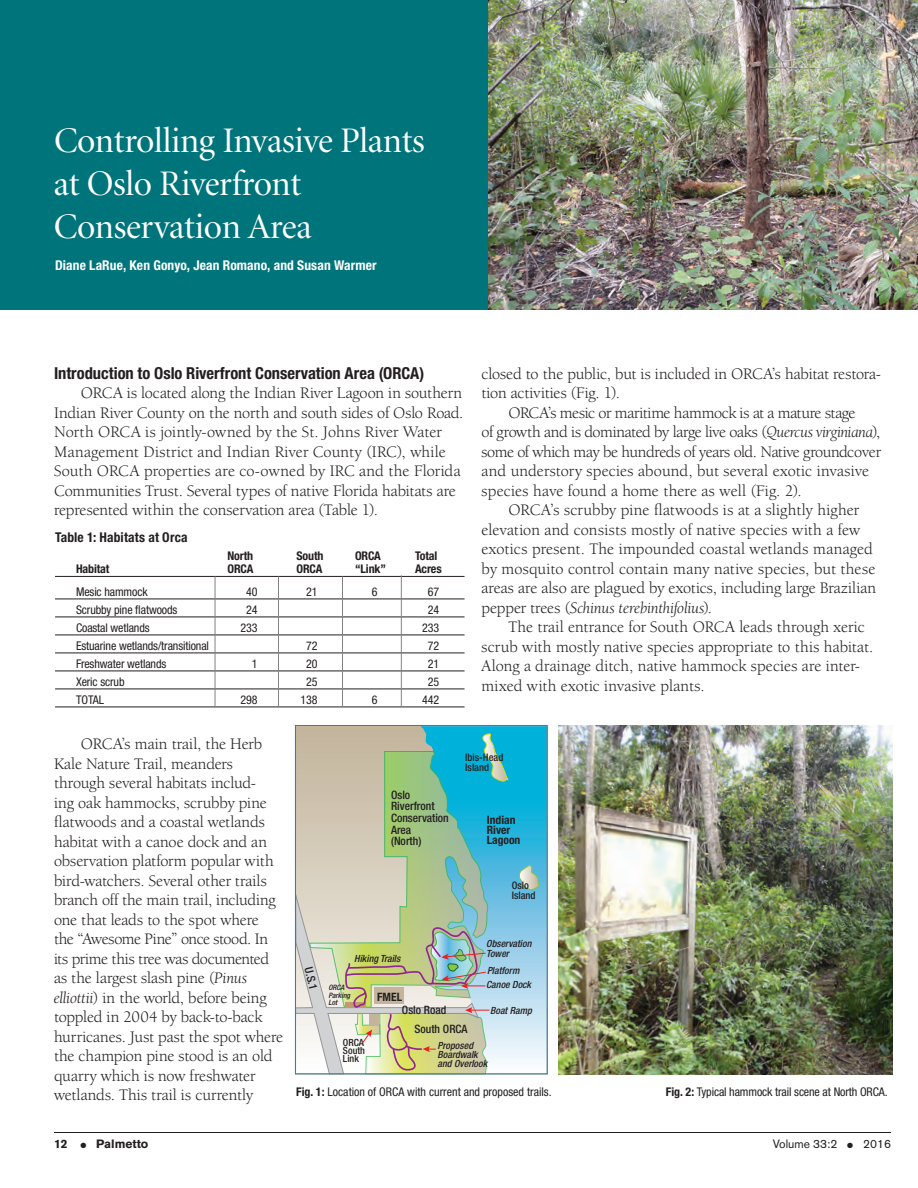
<style>
.page{position:relative;width:918px;height:1188px;background:#fff}
.page>*{position:absolute;margin:0;border:0;box-sizing:border-box;transform-origin:0 0}
.t1{font:36px/43.2px "Minion Display";letter-spacing:-.01em;color:#fff}
.t2{font:16.5px/19.5px "Berkeley Oldstyle IT Cby BT";color:#231f20}
.t3{font:700 condensed 16.5px "Helvetica Neue LT Std";color:#231f20}
.t4{font:700 condensed 13.5px "Helvetica Neue LT Std";letter-spacing:.01em;color:#fff}
.t5{font:700 condensed 13.5px "Helvetica Neue LT Std";letter-spacing:.01em;color:#231f20}
.t6{font:condensed 12px "Helvetica Neue LT Std";letter-spacing:-.01em;color:#231f20}
.t7{font:700 condensed 12px "Helvetica Neue LT Std";letter-spacing:-.01em;color:#231f20}
.t8{font:12px "Akzidenz Grotesk BE";color:#231f20}
.t9{font:700 12px "Akzidenz Grotesk BE";color:#231f20}
.t10{font:500 condensed 11.55px/11.6px "Helvetica Neue LT Std";color:#231f20}
.t11{font:700 condensed 11.55px/9.9px "Helvetica Neue LT Std";color:#231f20}
.t12{font:500 condensed 10.35px/10.4px "Helvetica Neue LT Std";color:#231f20}
.t13{font:italic 500 condensed 9.9px/9.1px "Helvetica Neue LT Std";color:#231f20}
.t14{font:500 condensed 9.9px/8.2px "Helvetica Neue LT Std";color:#231f20;text-align:justify}
.t15{font:italic 500 condensed 7.35px/7.5px "Helvetica Neue LT Std";color:#231f20}
.s1{font-style:italic}
.s2{font-weight:700}
</style>
<div class="page">
<div style="left:0;top:0;width:918px;height:309px;background:#00747b"></div>
<hr style="left:55px;top:576px;width:410px;height:1px;background:#231f20">
<hr style="left:55px;top:599px;width:410px;height:1px;background:#231f20">
<hr style="left:55px;top:617px;width:410px;height:1px;background:#231f20">
<hr style="left:55px;top:635px;width:410px;height:1px;background:#231f20">
<hr style="left:55px;top:653px;width:410px;height:1px;background:#231f20">
<hr style="left:55px;top:671px;width:410px;height:1px;background:#231f20">
<hr style="left:55px;top:689px;width:410px;height:1px;background:#231f20">
<hr style="left:55px;top:707px;width:410px;height:1px;background:#231f20">
<img style="left:558px;top:725px;width:334px;height:349px">
<hr style="left:54px;top:1132px;width:837px;height:1px;background:#231f20">
<img style="left:488px;top:0;width:430px;height:309px">
<hr style="left:215px;top:576px;width:1px;height:131px;background:#808285">
<hr style="left:278px;top:576px;width:1px;height:131px;background:#808285">
<hr style="left:342px;top:576px;width:1px;height:131px;background:#808285">
<hr style="left:401px;top:575px;width:1px;height:131px;background:#808285">
<svg style="left:474px;top:728px;width:72px;height:334px;background:#6ac7e5"></svg>
<svg style="left:297px;top:727px;width:177px;height:162px;background:#a2b9af"></svg>
<svg style="left:482px;top:733px;width:27px;height:49px"></svg>
<svg style="left:519px;top:864px;width:22px;height:27px"></svg>
<svg style="left:309px;top:751px;width:179px;height:138px;background:#9ac1a9"></svg>
<img style="left:295px;top:889px;width:195px;height:186px">
<div style="left:295px;top:725px;width:253px;height:349px;border:1px solid #6c6d70"></div>
<p class="t1" style="left:54px;top:120px;width:372px">Controlling Invasive Plants at Oslo Riverfront<br>Conservation Area</p>
<p class="t4" style="left:55px;top:257px;width:323px">Diane LaRue, Ken Gonyo, Jean Romano, and Susan Warmer</p>
<p class="t3" style="left:54px;top:363px;width:372px">Introduction to Oslo Riverfront Conservation Area (ORCA)</p>
<p class="t2" style="left:54px;top:383px;width:411px;text-indent:27px">ORCA is located along the Indian River Lagoon in southern Indian River County on the north and south sides of Oslo Road.<br>North ORCA is jointly-owned by the St. Johns River Water Management District and Indian River County (IRC), while South ORCA properties are co-owned by IRC and the Florida Communities Trust. Several types of native Florida habitats are represented within the conservation area (Table 1).</p>
<p class="t5" style="left:55px;top:529px;width:134px">Table 1: Habitats at Orca</p>
<p class="t7" style="left:228px;top:548px;width:27px">North</p>
<p class="t7" style="left:297px;top:548px;width:29px">South</p>
<p class="t7" style="left:355px;top:548px;width:27px">ORCA</p>
<p class="t7" style="left:415px;top:548px;width:24px">Total</p>
<p class="t7" style="left:76px;top:562px;width:35px">Habitat</p>
<p class="t7" style="left:228px;top:562px;width:27px">ORCA</p>
<p class="t7" style="left:297px;top:562px;width:27px">ORCA</p>
<p class="t7" style="left:355px;top:562px;width:32px">“Link”</p>
<p class="t7" style="left:415px;top:562px;width:28px">Acres</p>
<p class="t6" style="left:76px;top:585px;width:73px">Mesic hammock</p>
<p class="t6" style="left:246px;top:585px;width:13px">40</p>
<p class="t6" style="left:306px;top:585px;width:13px">21</p>
<p class="t6" style="left:372px;top:585px;width:7px">6</p>
<p class="t6" style="left:428px;top:585px;width:13px">67</p>
<p class="t6" style="left:76px;top:603px;width:103px">Scrubby pine flatwoods</p>
<p class="t6" style="left:246px;top:603px;width:13px">24</p>
<p class="t6" style="left:428px;top:603px;width:13px">24</p>
<p class="t6" style="left:76px;top:621px;width:75px">Coastal wetlands</p>
<p class="t6" style="left:241px;top:621px;width:19px">233</p>
<p class="t6" style="left:422px;top:621px;width:19px">233</p>
<p class="t6" style="left:76px;top:639px;width:135px">Estuarine wetlands/transitional</p>
<p class="t6" style="left:306px;top:639px;width:13px">72</p>
<p class="t6" style="left:428px;top:639px;width:13px">72</p>
<p class="t6" style="left:76px;top:657px;width:92px">Freshwater wetlands</p>
<p class="t6" style="left:252px;top:657px;width:7px">1</p>
<p class="t6" style="left:306px;top:657px;width:13px">20</p>
<p class="t6" style="left:428px;top:657px;width:13px">21</p>
<p class="t6" style="left:76px;top:675px;width:50px">Xeric scrub</p>
<p class="t6" style="left:306px;top:675px;width:13px">25</p>
<p class="t6" style="left:428px;top:675px;width:13px">25</p>
<p class="t6" style="left:76px;top:693px;width:29px">TOTAL</p>
<p class="t6" style="left:241px;top:693px;width:19px">298</p>
<p class="t6" style="left:301px;top:693px;width:19px">138</p>
<p class="t6" style="left:372px;top:693px;width:7px">6</p>
<p class="t6" style="left:422px;top:693px;width:19px">442</p>
<p class="t2" style="left:482px;top:364px;width:401px">closed to the public, but is included in ORCA’s habitat restora&shy;tion activities (Fig. 1).</p>
<p class="t2" style="left:482px;top:403px;width:401px;text-indent:27px">ORCA’s mesic or maritime hammock is at a mature stage<br>of growth and is dominated by large live oaks (<span class="s1">Quercus virginiana</span>), some of which may be hundreds of years old. Native groundcover and understory species abound, but several exotic invasive species have found a home there as well (Fig. 2).</p>
<p class="t2" style="left:482px;top:500px;width:396px;text-indent:27px">ORCA’s scrubby pine flatwoods is at a slightly higher elevation and consists mostly of native species with a few exotics present. The impounded coastal wetlands managed by mosquito control contain many native species, but these areas are also are plagued by exotics, including large Brazilian pepper trees (<span class="s1">Schinus terebinthifolius</span>).</p>
<p class="t2" style="left:482px;top:617px;width:393px;text-indent:27px">The trail entrance for South ORCA leads through xeric scrub with mostly native species appropriate to this habitat.<br>Along a drainage ditch, native hammock species are inter&shy;mixed with exotic invasive plants.</p>
<p class="t2" style="left:54px;top:734px;width:231px;text-indent:27px">ORCA’s main trail, the Herb<br>Kale Nature Trail, meanders through several habitats includ-<br>ing oak hammocks, scrubby pine flatwoods and a coastal wetlands habitat with a canoe dock and an observation platform popular with bird-watchers. Several other trails branch off the main trail, including one that leads to the spot where<br>the “Awesome Pine” once stood. In its prime this tree was documented as the largest slash pine (<span class="s1">Pinus elliottii</span>) in the world, before being toppled in 2004 by back-to-back hurricanes. Just past the spot where the champion pine stood is an old quarry which is now freshwater wetlands. This trail is currently</p>
<p class="t10" style="left:391px;top:789px;width:59px">Oslo<br>Riverfront<br>Conservation<br>Area<br>(North)</p>
<p class="t12" style="left:465px;top:752px;width:40px">Ibis-Head<br>Island</p>
<p class="t11" style="left:487px;top:815px;width:35px">Indian<br>River<br>Lagoon</p>
<p class="t12" style="left:512px;top:880px;width:25px">Oslo<br>Island</p>
<p class="t10" style="left:314px;top:966px;width:24px;rotate:76deg">U.S.1</p>
<p class="t13" style="left:486px;top:939px;width:47px;line-height:9.9px">Observation<br>Tower</p>
<p class="t13" style="left:486px;top:964px;width:47px;line-height:14px">Platform<br>Canoe Dock</p>
<p class="t13" style="left:490px;top:1006px;width:43px">Boat Ramp</p>
<p class="t13" style="left:438px;top:1041px;width:51px">Proposed<br>Boardwalk and Overlook</p>
<p class="t13" style="left:354px;top:954px;width:48px">Hiking Trails</p>
<p class="t15" style="left:328px;top:984px;width:23px">ORCA<br>Parking<br>Lot</p>
<p class="t14" style="left:343px;top:1038px;width:23px">ORCA South Link</p>
<p class="t11" style="left:377px;top:992px;width:26px">FMEL</p>
<p class="t10" style="left:402px;top:1004px;width:46px">Oslo Road</p>
<p class="t10" style="left:415px;top:1023px;width:55px">South ORCA</p>
<p class="t6" style="left:296px;top:1085px;width:257px"><span class="s2">Fig. 1:</span> Location of ORCA with current and proposed trails.</p>
<p class="t6" style="left:666px;top:1085px;width:223px"><span class="s2">Fig. 2:</span> Typical hammock trail scene at North ORCA.</p>
<p class="t9" style="left:54px;top:1137px;width:96px">12 ● Palmetto</p>
<p class="t8" style="left:773px;top:1136px;width:120px">Volume 33:2 ● 2016</p>
</div>
